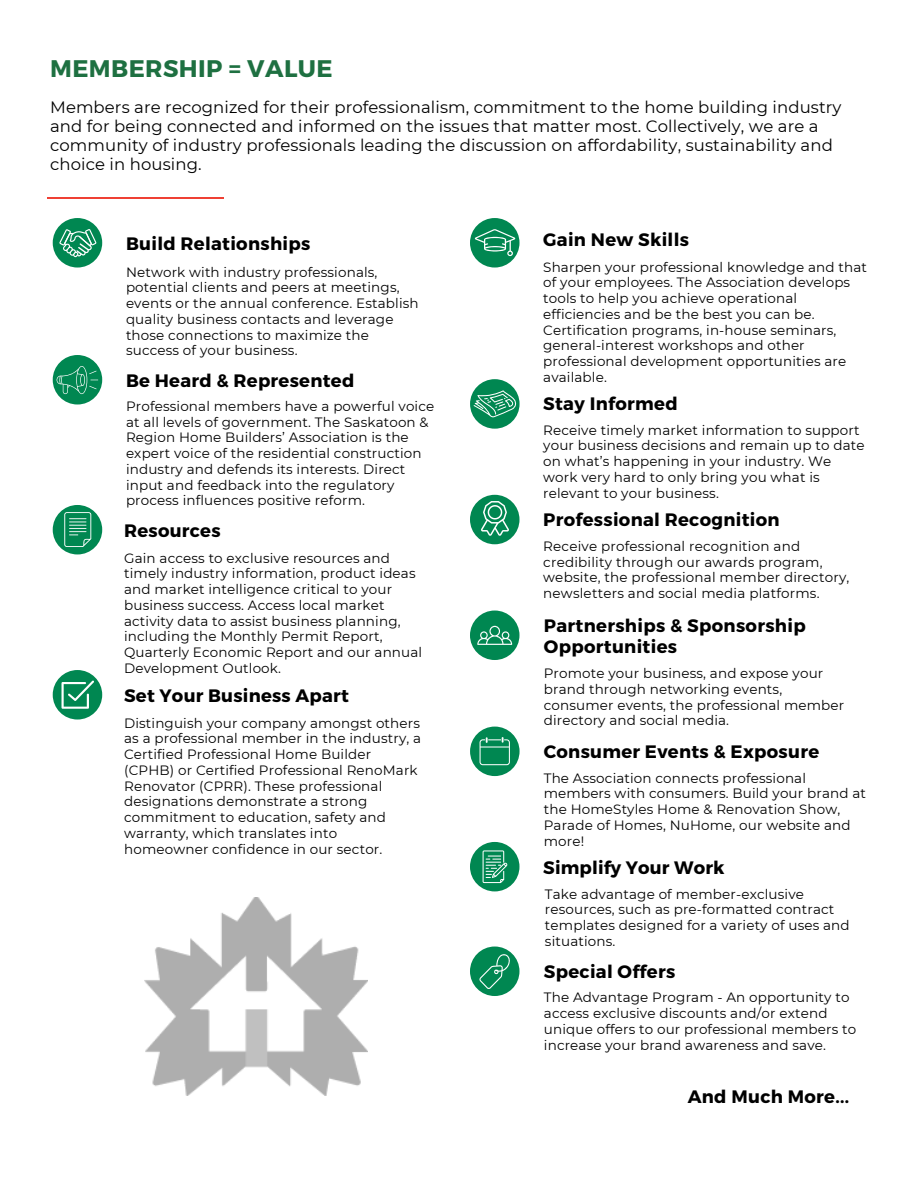
<style>
.page{position:relative;width:918px;height:1188px;background:#fff}
.page>*{position:absolute;margin:0;border:0;box-sizing:border-box;transform-origin:0 0}
.t1{font:700 24px "Montserrat";letter-spacing:.015em;color:#1e7041}
.t2{font:700 18px/21.3px "Montserrat";letter-spacing:.015em;color:#000}
.t3{font:16.5px/19.2px "Montserrat";letter-spacing:.005em;color:#000}
.t4{font:13.5px/15.8px "Montserrat";letter-spacing:.01em;color:#000}
</style>
<div class="page">
<hr style="left:47px;top:197px;width:177px;height:2px;background:#ef4034">
<img style="left:144px;top:897px;width:223px;height:198px">
<div style="left:53px;top:218px;width:49px;height:50px;background:#008751;border-radius:50%"></div>
<div style="left:470px;top:947px;width:49px;height:49px;background:#008751;border-radius:50%"></div>
<div style="left:470px;top:842px;width:49px;height:49px;background:#008751;border-radius:50%"></div>
<div style="left:470px;top:727px;width:50px;height:49px;background:#008751;border-radius:50%"></div>
<div style="left:470px;top:611px;width:49px;height:49px;background:#008751;border-radius:50%"></div>
<div style="left:470px;top:495px;width:50px;height:49px;background:#008751;border-radius:50%"></div>
<div style="left:470px;top:379px;width:50px;height:50px;background:#008751;border-radius:50%"></div>
<div style="left:470px;top:218px;width:50px;height:50px;background:#008751;border-radius:50%"></div>
<svg style="left:59px;top:229px;width:37px;height:28px"></svg>
<div style="left:53px;top:355px;width:49px;height:50px;background:#008751;border-radius:50%"></div>
<div style="left:53px;top:670px;width:49px;height:50px;background:#008751;border-radius:50%"></div>
<div style="left:53px;top:505px;width:49px;height:49px;background:#008751;border-radius:50%"></div>
<svg style="left:57px;top:366px;width:41px;height:28px"></svg>
<svg style="left:64px;top:512px;width:27px;height:35px"></svg>
<svg style="left:474px;top:390px;width:42px;height:27px"></svg>
<svg style="left:481px;top:501px;width:28px;height:35px"></svg>
<svg style="left:477px;top:626px;width:35px;height:19px"></svg>
<svg style="left:480px;top:737px;width:30px;height:28px"></svg>
<svg style="left:483px;top:850px;width:24px;height:33px"></svg>
<svg style="left:479px;top:954px;width:31px;height:35px"></svg>
<svg style="left:62px;top:681px;width:32px;height:28px"></svg>
<svg style="left:475px;top:229px;width:40px;height:27px"></svg>
<h1 class="t1" style="left:50px;top:53px;width:284px">MEMBERSHIP = VALUE</h1>
<p class="t3" style="left:50px;top:97px;width:793px">Members are recognized for their professionalism, commitment to the home building industry and for being connected and informed on the issues that matter most. Collectively, we are a community of industry professionals leading the discussion on affordability, sustainability and choice in housing.</p>
<h2 class="t2" style="left:126px;top:232px;width:186px">Build Relationships</h2>
<p class="t4" style="left:126px;top:264px;width:294px">Network with industry professionals, potential clients and peers at meetings, events or the annual conference. Establish quality business contacts and leverage those connections to maximize the success of your business.</p>
<h2 class="t2" style="left:126px;top:369px;width:230px">Be Heard &amp; Represented</h2>
<p class="t4" style="left:126px;top:398px;width:310px">Professional members have a powerful voice at all levels of government. The Saskatoon &amp; Region Home Builders’ Association is the expert voice of the residential construction industry and defends its interests. Direct input and feedback into the regulatory process influences positive reform.</p>
<h2 class="t2" style="left:124px;top:519px;width:98px">Resources</h2>
<p class="t4" style="left:124px;top:550px;width:300px">Gain access to exclusive resources and timely industry information, product ideas and market intelligence critical to your business success. Access local market activity data to assist business planning, including the Monthly Permit Report, Quarterly Economic Report and our annual Development Outlook.</p>
<h2 class="t2" style="left:124px;top:684px;width:226px">Set Your Business Apart</h2>
<p class="t4" style="left:124px;top:715px;width:299px">Distinguish your company amongst others as a professional member in the industry, a Certified Professional Home Builder (CPHB) or Certified Professional RenoMark Renovator (CPRR). These professional designations demonstrate a strong commitment to education, safety and warranty, which translates into homeowner confidence in our sector.</p>
<h2 class="t2" style="left:543px;top:228px;width:147px">Gain New Skills</h2>
<p class="t4" style="left:543px;top:259px;width:325px">Sharpen your professional knowledge and that of your employees. The Association develops tools to help you achieve operational efficiencies and be the best you can be.<br>Certification programs, in-house seminars, general-interest workshops and other professional development opportunities are available.</p>
<h2 class="t2" style="left:543px;top:392px;width:136px">Stay Informed</h2>
<p class="t4" style="left:543px;top:422px;width:323px">Receive timely market information to support your business decisions and remain up to date on what’s happening in your industry. We work very hard to only bring you what is relevant to your business.</p>
<h2 class="t2" style="left:543px;top:508px;width:238px">Professional Recognition</h2>
<p class="t4" style="left:543px;top:538px;width:308px">Receive professional recognition and credibility through our awards program, website, the professional member directory, newsletters and social media platforms.</p>
<h2 class="t2" style="left:544px;top:614px;width:263px">Partnerships &amp; Sponsorship<br>Opportunities</h2>
<p class="t4" style="left:544px;top:665px;width:302px">Promote your business, and expose your brand through networking events, consumer events, the professional member directory and social media.</p>
<h2 class="t2" style="left:544px;top:740px;width:277px">Consumer Events &amp; Exposure</h2>
<p class="t4" style="left:544px;top:770px;width:324px">The Association connects professional members with consumers. Build your brand at the HomeStyles Home &amp; Renovation Show, Parade of Homes, NuHome, our website and more!</p>
<h2 class="t2" style="left:543px;top:856px;width:183px">Simplify Your Work</h2>
<p class="t4" style="left:545px;top:886px;width:306px">Take advantage of member-exclusive resources, such as pre-formatted contract templates designed for a variety of uses and situations.</p>
<h2 class="t2" style="left:544px;top:960px;width:133px">Special Offers</h2>
<p class="t4" style="left:544px;top:990px;width:314px">The Advantage Program - An opportunity to access exclusive discounts and/or extend unique offers to our professional members to increase your brand awareness and save.</p>
<h2 class="t2" style="left:688px;top:1085px;width:163px">And Much More...</h2>
</div>
